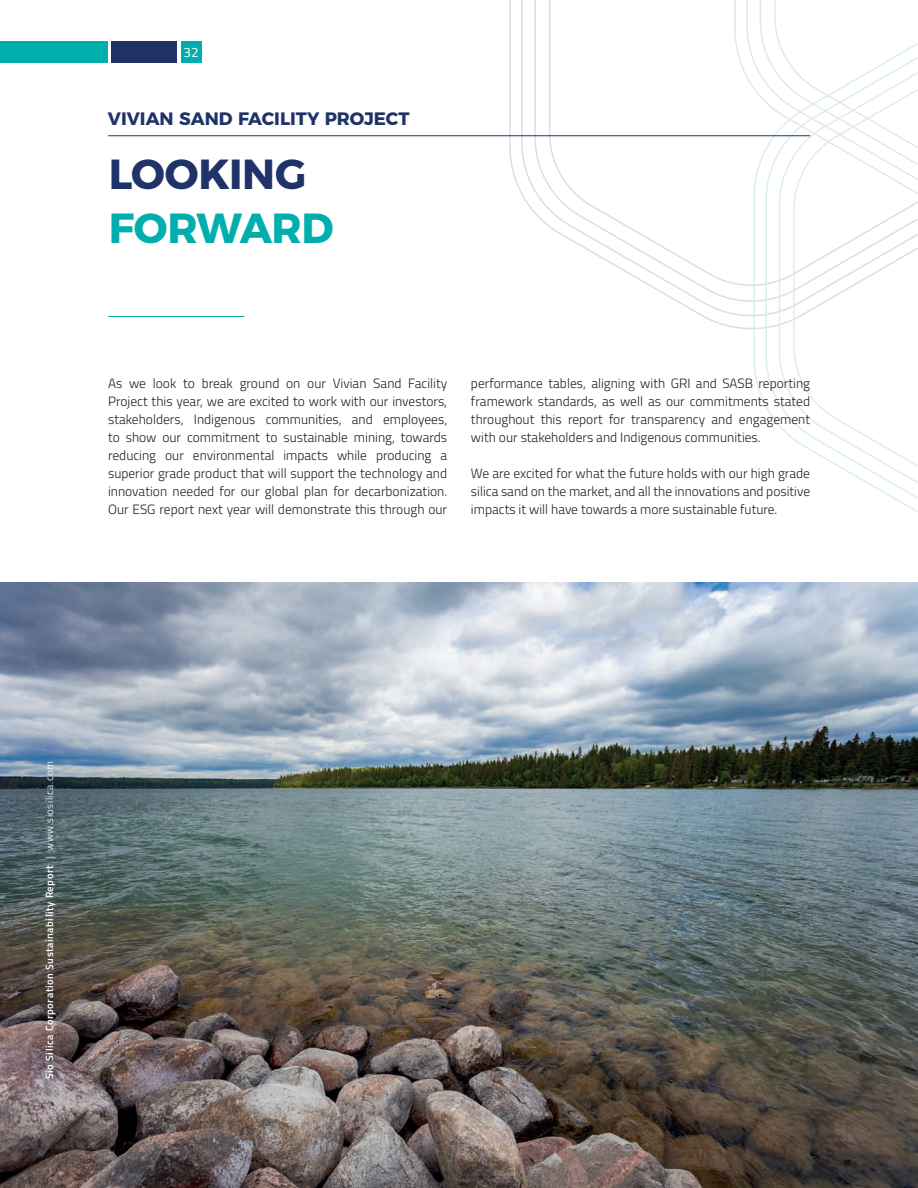
<style>
.page{position:relative;width:918px;height:1188px;background:#fff}
.page>*{position:absolute;margin:0;border:0;box-sizing:border-box;transform-origin:0 0}
.t1{font:700 42px "Montserrat";letter-spacing:-.005em;color:#1f3369}
.t2{font:700 42px "Montserrat";letter-spacing:-.01em;color:#00aeae}
.SSB_10_rule_below{font:700 18px "Montserrat";color:#1f3369}
.t3{font:300 13.5px/18px "Titillium";color:#231f20;text-align:justify}
.CC{font:13.5px "Titillium";color:#fff}
.CC-2{font:600 10.5px "Titillium";letter-spacing:.05em;color:#fff}
.s1{font-weight:300}
</style>
<div class="page">
<svg style="left:520px;top:0;width:233px;height:320px"></svg>
<svg style="left:534px;top:0;width:219px;height:305px"></svg>
<svg style="left:548px;top:0;width:205px;height:289px"></svg>
<svg style="left:753px;top:195px;width:165px;height:317px"></svg>
<svg style="left:734px;top:0;width:184px;height:195px"></svg>
<img style="left:0;top:582px;width:918px;height:606px">
<hr style="left:108px;top:316px;width:137px;height:1px;background:#00aeae">
<hr style="left:108px;top:135px;width:702px;height:1px;background:#1f3369">
<div style="left:181px;top:41px;width:20px;height:22px;background:#00aeae"></div>
<div style="left:111px;top:41px;width:65px;height:22px;background:#1f3369"></div>
<div style="left:0;top:41px;width:107px;height:22px;background:#00aeae"></div>
<p class="CC" style="left:183px;top:42px;width:17px">32</p>
<p class="SSB_10_rule_below" style="left:108px;top:104px;width:303px">VIVIAN SAND FACILITY PROJECT</p>
<h2 class="t1" style="left:109px;top:140px;width:199px">LOOKING</h2>
<h2 class="t2" style="left:109px;top:194px;width:226px">FORWARD</h2>
<p class="t3" style="left:108px;top:374px;width:341px">As we look to break ground on our Vivian Sand Facility Project this year, we are excited to work with our investors, stakeholders, Indigenous communities, and employees, to show our commitment to sustainable mining, towards reducing our environmental impacts while producing a superior grade product that will support the technology and innovation needed for our global plan for decarbonization.<br>Our ESG report next year will demonstrate this through our</p>
<p class="t3" style="left:471px;top:374px;width:341px">performance tables, aligning with GRI and SASB reporting framework standards, as well as our commitments stated throughout this report for transparency and engagement with our stakeholders and Indigenous communities.</p>
<p class="t3" style="left:471px;top:464px;width:341px">We are excited for what the future holds with our high grade silica sand on the market, and all the innovations and positive impacts it will have towards a more sustainable future.</p>
<p class="CC-2" style="left:42px;top:1079px;width:319px;rotate:-90deg">Sio Silica Corporation Sustainability Report <span class="s1">| www.siosilica.com</span></p>
</div>
